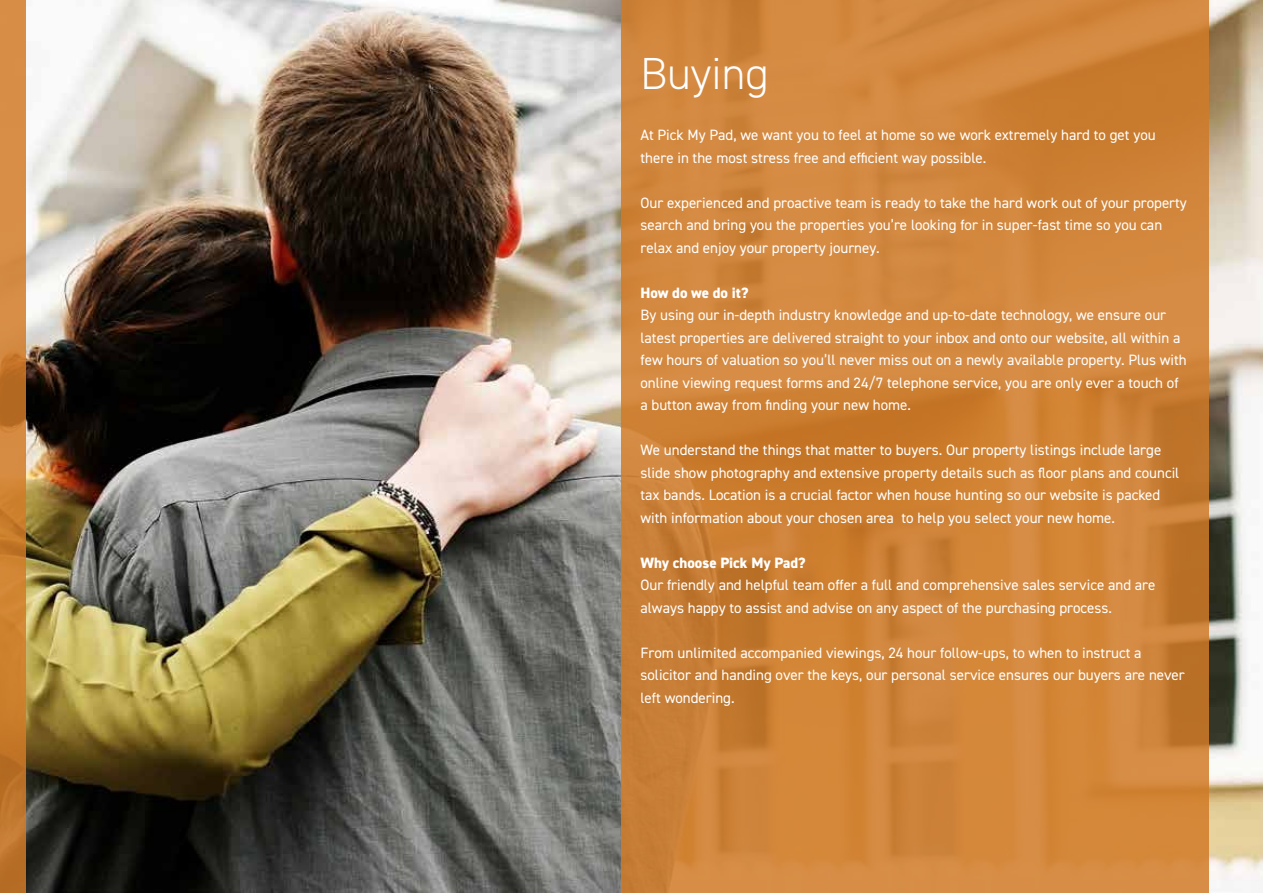
<style>
.page{position:relative;width:1263px;height:893px;background:#fff}
.page>*{position:absolute;margin:0;border:0;box-sizing:border-box;transform-origin:0 0}
.t1{font:300 45px "DIN2014";color:#fff}
.t2{font:15px/22.5px "DIN2014";color:#fff}
.t3{font:800 15px "DIN2014";color:#fff}
</style>
<div class="page">
<img style="left:26px;top:0;width:1237px;height:893px">
<svg style="left:0;top:0;width:26px;height:893px"></svg>
<svg style="left:621px;top:0;width:588px;height:893px;fill:#d2873a"></svg>
<h1 class="t1" style="left:640px;top:46px;width:130px">Buying</h1>
<p class="t2" style="left:640px;top:124px;width:517px">At Pick My Pad, we want you to feel at home so we work extremely hard to get you there in the most stress free and efficient way possible.</p>
<p class="t2" style="left:640px;top:191px;width:548px">Our experienced and proactive team is ready to take the hard work out of your property search and bring you the properties you’re looking for in super-fast time so you can relax and enjoy your property journey.</p>
<p class="t3" style="left:640px;top:283px;width:109px">How do we do it?</p>
<p class="t2" style="left:640px;top:304px;width:548px">By using our in-depth industry knowledge and up-to-date technology, we ensure our latest properties are delivered straight to your inbox and onto our website, all within a few hours of valuation so you’ll never miss out on a newly available property. Plus with online viewing request forms and 24/7 telephone service, you are only ever a touch of a button away from finding your new home.</p>
<p class="t2" style="left:640px;top:439px;width:540px">We understand the things that matter to buyers. Our property listings include large slide show photography and extensive property details such as floor plans and council tax bands. Location is a crucial factor when house hunting so our website is packed with information about your chosen area to help you select your new home.</p>
<p class="t3" style="left:640px;top:553px;width:166px">Why choose Pick My Pad?</p>
<p class="t2" style="left:640px;top:574px;width:516px">Our friendly and helpful team offer a full and comprehensive sales service and are always happy to assist and advise on any aspect of the purchasing process.</p>
<p class="t2" style="left:640px;top:641px;width:546px">From unlimited accompanied viewings, 24 hour follow-ups, to when to instruct a solicitor and handing over the keys, our personal service ensures our buyers are never left wondering.</p>
</div>
